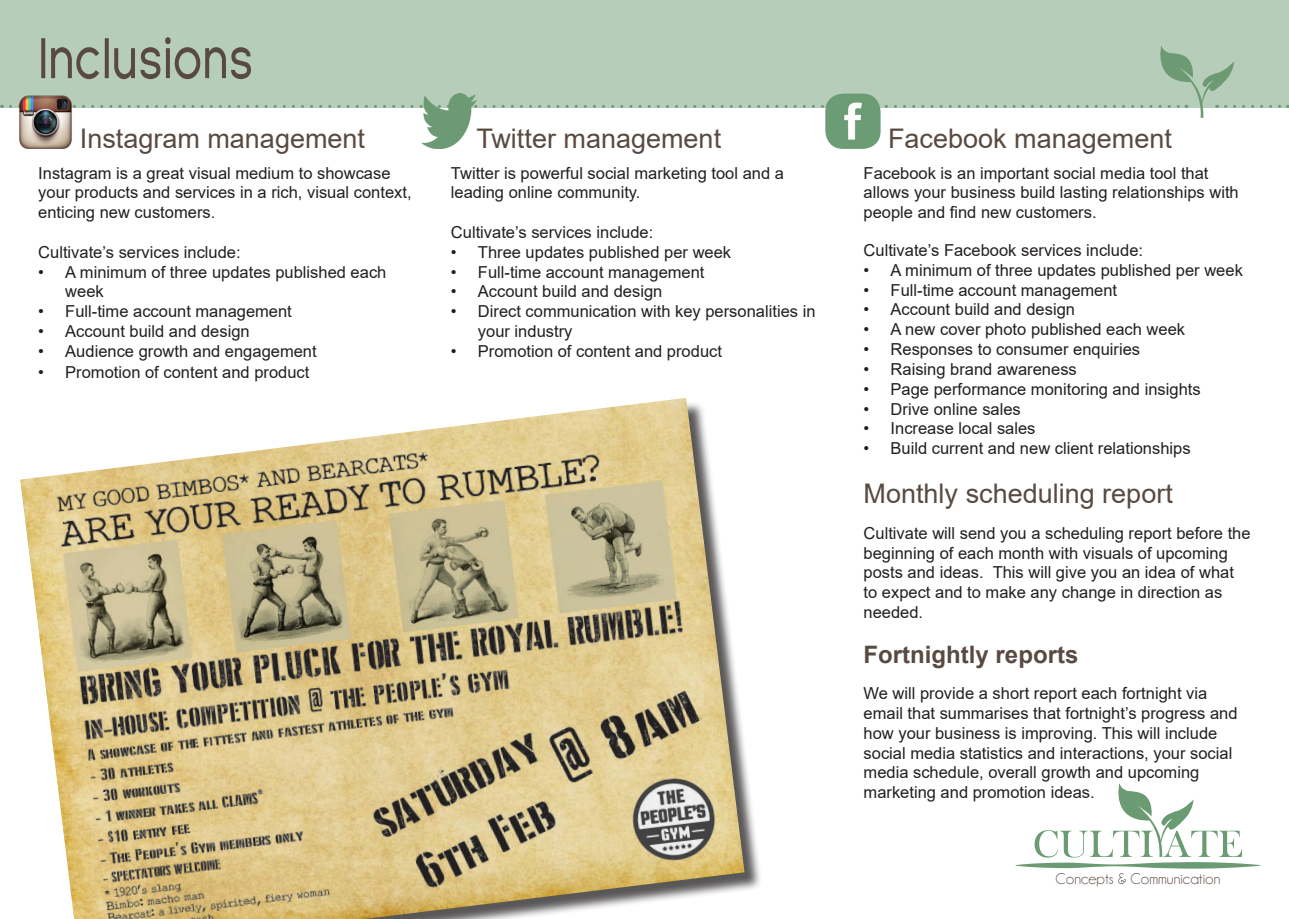
<style>
.page{position:relative;width:1289px;height:919px;background:#fff}
.page>*{position:absolute;margin:0;border:0;box-sizing:border-box;transform-origin:0 0}
.t1{font:27px "Arial";color:#594a41}
.t2{font:700 24px "Arial";color:#594a41}
.t3{font:16.5px/19.8px "Arial";color:#231f20}
.t4{font:15.6px "Champagne&Limousines";color:#594a41}
</style>
<div class="page">
<div style="left:0;top:0;width:1288px;height:108px;background:#b5cdb9"></div>
<div style="left:23px;top:400px;width:739px;height:518px;background:#231f20;opacity:.75"></div>
<img style="left:20px;top:398px;width:724px;height:520px">
<svg style="left:1015px;top:783px;width:245px;height:85px"></svg>
<img style="left:421px;top:118px;width:50px;height:31px">
<img style="left:825px;top:118px;width:55px;height:31px">
<img style="left:19px;top:118px;width:53px;height:31px">
<svg style="left:10px;top:37px;width:1278px;height:81px"></svg>
<p class="t1" style="left:80px;top:120px;width:287px">Instagram management</p>
<p class="t3" style="left:38px;top:163px;width:375px">Instagram is a great visual medium to showcase your products and services in a rich, visual context, enticing new customers.</p>
<p class="t3" style="left:38px;top:242px;width:204px">Cultivate’s services include:</p>
<p class="t3" style="left:65px;top:262px;width:322px;text-indent:-27px">• A minimum of three updates published each week</p>
<p class="t3" style="left:38px;top:301px;width:255px">• Full-time account management</p>
<p class="t3" style="left:38px;top:321px;width:213px">• Account build and design</p>
<p class="t3" style="left:38px;top:341px;width:280px">• Audience growth and engagement</p>
<p class="t3" style="left:38px;top:362px;width:272px">• Promotion of content and product</p>
<p class="t1" style="left:476px;top:120px;width:246px">Twitter management</p>
<p class="t3" style="left:451px;top:163px;width:334px">Twitter is powerful social marketing tool and a leading online community.</p>
<p class="t3" style="left:451px;top:222px;width:204px">Cultivate’s services include:</p>
<p class="t3" style="left:451px;top:242px;width:282px">• Three updates published per week</p>
<p class="t3" style="left:451px;top:262px;width:255px">• Full-time account management</p>
<p class="t3" style="left:451px;top:281px;width:213px">• Account build and design</p>
<p class="t3" style="left:478px;top:301px;width:339px;text-indent:-27px">• Direct communication with key personalities in your industry</p>
<p class="t3" style="left:451px;top:341px;width:272px">• Promotion of content and product</p>
<p class="t1" style="left:888px;top:120px;width:285px">Facebook management</p>
<p class="t3" style="left:863px;top:163px;width:377px">Facebook is an important social media tool that allows your business build lasting relationships with people and find new customers.</p>
<p class="t3" style="left:863px;top:240px;width:281px">Cultivate’s Facebook services include:</p>
<p class="t3" style="left:863px;top:260px;width:381px">• A minimum of three updates published per week</p>
<p class="t3" style="left:863px;top:280px;width:255px">• Full-time account management</p>
<p class="t3" style="left:863px;top:299px;width:213px">• Account build and design</p>
<p class="t3" style="left:863px;top:319px;width:323px">• A new cover photo published each week</p>
<p class="t3" style="left:863px;top:339px;width:278px">• Responses to consumer enquiries</p>
<p class="t3" style="left:863px;top:359px;width:215px">• Raising brand awareness</p>
<p class="t3" style="left:863px;top:379px;width:338px">• Page performance monitoring and insights</p>
<p class="t3" style="left:863px;top:398px;width:159px">• Drive online sales</p>
<p class="t3" style="left:863px;top:418px;width:173px">• Increase local sales</p>
<p class="t3" style="left:863px;top:438px;width:328px">• Build current and new client relationships</p>
<p class="t1" style="left:863px;top:474px;width:311px">Monthly scheduling report</p>
<p class="t3" style="left:863px;top:523px;width:388px">Cultivate will send you a scheduling report before the beginning of each month with visuals of upcoming posts and ideas. This will give you an idea of what to expect and to make any change in direction as needed.</p>
<p class="t2" style="left:863px;top:637px;width:216px">Fortnightly reports</p>
<p class="t3" style="left:863px;top:683px;width:375px">We will provide a short report each fortnight via email that summarises that fortnight’s progress and how your business is improving. This will include social media statistics and interactions, your social media schedule, overall growth and upcoming marketing and promotion ideas.</p>
<p class="t4" style="left:1055px;top:869px;width:166px">Concepts &amp; Communication</p>
</div>
